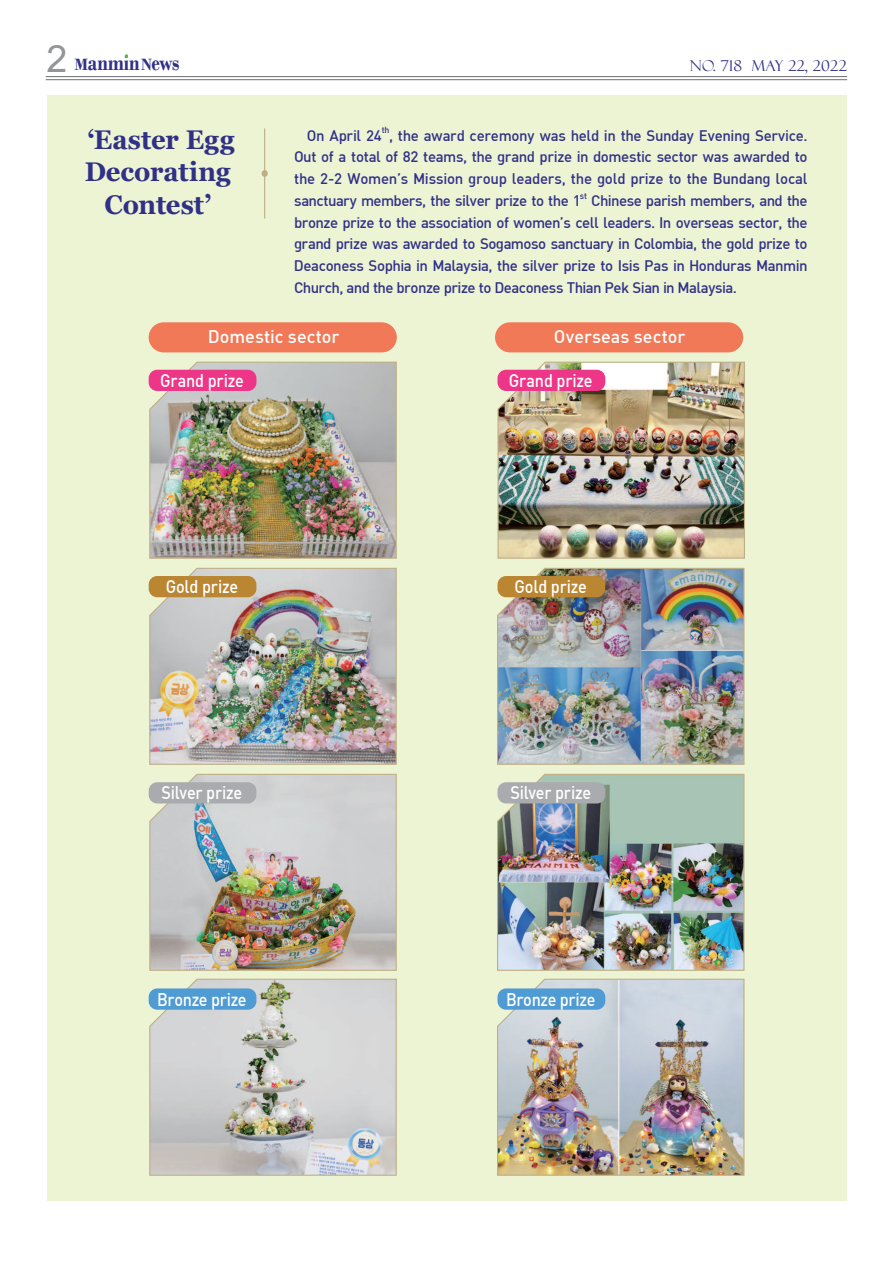
<style>
.page{position:relative;width:893px;height:1263px;background:#fff}
.page>*{position:absolute;margin:0;border:0;box-sizing:border-box;transform-origin:0 0}
.t1{font:700 27px/32.4px "Georgia";letter-spacing:-.005em;color:#303087;text-align:center;scale:.95 1}
.t2{font:700 23.7px "Bodoni";color:#303087;scale:.82 1}
.t3{font:18px "Dinmed";letter-spacing:-.01em;color:#fff;scale:.9 1}
.t4{font:18px "Dinmed";letter-spacing:-.01em;color:#fff}
.t5{font:700 17.1px "Bodoni";color:#303087}
.t6{font:15px/21.8px "Dinmed";letter-spacing:-.035em;color:#303087;text-align:justify}
.t7{font:15px "Felix Titling";letter-spacing:.02em;color:#303087}
.t8{font:8.7px "Dinmed";color:#303087}
.s1{font-family:"Arial";font-weight:400;font-size:37.5px;color:#939598}
.s2{font-size:17.1px}
</style>
<div class="page">
<hr style="left:46px;top:76px;width:801px;height:1px;background:#6d6e71">
<hr style="left:46px;top:79px;width:801px;height:1px;background:#6d6e71">
<svg style="left:125px;top:54px;width:3px;height:4px"></svg>
<div style="left:47px;top:95px;width:799px;height:1106px;background:#edf4d4"></div>
<hr style="left:264px;top:128px;width:1px;height:91px;background:#beae85">
<div style="left:261px;top:170px;width:7px;height:7px;background:#beae85;border-radius:50%"></div>
<img style="left:149px;top:773px;width:248px;height:198px">
<img style="left:149px;top:567px;width:248px;height:198px">
<svg style="left:149px;top:978px;width:248px;height:198px"></svg>
<img style="left:149px;top:361px;width:248px;height:198px">
<img style="left:497px;top:773px;width:248px;height:198px">
<img style="left:497px;top:567px;width:248px;height:198px">
<img style="left:497px;top:978px;width:248px;height:198px">
<img style="left:497px;top:361px;width:248px;height:198px">
<div style="left:149px;top:322px;width:248px;height:30px;background:#f17958;border-radius:15px"></div>
<div style="left:495px;top:322px;width:248px;height:30px;background:#f17958;border-radius:15px"></div>
<div style="left:149px;top:370px;width:107px;height:21px;background:#ee3689;border-radius:9px"></div>
<div style="left:149px;top:576px;width:107px;height:21px;background:#ba8632;border-radius:9px"></div>
<div style="left:149px;top:782px;width:107px;height:22px;background:#aaabae;border-radius:9px"></div>
<div style="left:149px;top:988px;width:107px;height:22px;background:#4f9bd4;border-radius:9px"></div>
<div style="left:497px;top:370px;width:108px;height:21px;background:#ee3689;border-radius:9px"></div>
<div style="left:497px;top:576px;width:108px;height:21px;background:#ba8632;border-radius:9px"></div>
<div style="left:497px;top:782px;width:108px;height:22px;background:#aaabae;border-radius:9px"></div>
<div style="left:497px;top:988px;width:108px;height:22px;background:#4f9bd4;border-radius:9px"></div>
<h2 class="t2" style="left:47px;top:48px;width:164px"><span class="s1">2</span> <span class="s2">M</span>anmin ews</h2>
<p class="t5" style="left:141px;top:54px;width:12px">N</p>
<p class="t7" style="left:689px;top:60px;width:158px">No. 718 May 22, 2022</p>
<h1 class="t1" style="left:85px;top:126px;width:159px">‘Easter Egg<br>Decorating<br>Contest’</h1>
<p class="t6" style="left:307px;top:125px;width:76px">On April 24</p>
<p class="t8" style="left:382px;top:126px;width:9px">th</p>
<p class="t6" style="left:294px;top:125px;width:515px;text-indent:95px">, the award ceremony was held in the Sunday Evening Service.<br>Out of a total of 82 teams, the grand prize in domestic sector was awarded to the 2-2 Women’s Mission group leaders, the gold prize to the Bundang local sanctuary members, the silver prize to the 1</p>
<p class="t8" style="left:580px;top:192px;width:9px">st</p>
<p class="t6" style="left:294px;top:190px;width:515px;text-indent:297px">Chinese parish members, and the bronze prize to the association of women’s cell leaders. In overseas sector, the grand prize was awarded to Sogamoso sanctuary in Colombia, the gold prize to Deaconess Sophia in Malaysia, the silver prize to Isis Pas in Honduras Manmin Church, and the bronze prize to Deaconess Thian Pek Sian in Malaysia.</p>
<p class="t4" style="left:208px;top:328px;width:133px">Domestic sector</p>
<p class="t4" style="left:554px;top:328px;width:133px">Overseas sector</p>
<p class="t3" style="left:160px;top:372px;width:95px">Grand prize</p>
<p class="t3" style="left:509px;top:372px;width:95px">Grand prize</p>
<p class="t3" style="left:166px;top:579px;width:82px">Gold prize</p>
<p class="t3" style="left:514px;top:579px;width:82px">Gold prize</p>
<p class="t3" style="left:161px;top:785px;width:91px">Silver prize</p>
<p class="t3" style="left:510px;top:785px;width:91px">Silver prize</p>
<p class="t3" style="left:157px;top:991px;width:101px">Bronze prize</p>
<p class="t3" style="left:506px;top:991px;width:101px">Bronze prize</p>
</div>
